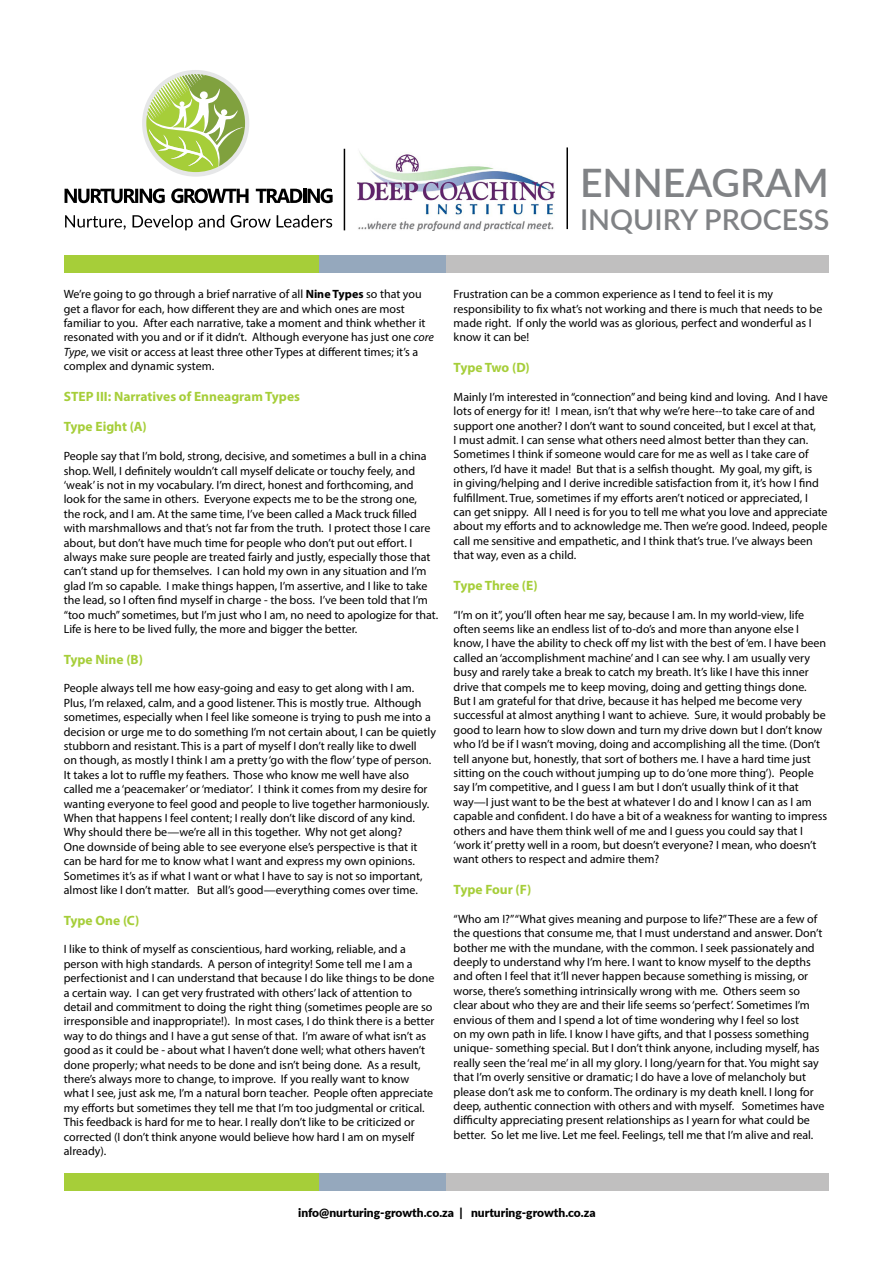
<style>
.page{position:relative;width:893px;height:1263px;background:#fff}
.page>*{position:absolute;margin:0;border:0;box-sizing:border-box;transform-origin:0 0}
.t1{font:600 39.3px "Lato";color:#808285}
.t2{font:600 28.65px "Lato";color:#808285}
.t3{font:700 13.5px "Myriad Pro";color:#a6ce39}
.t4{font:12px/14.4px "Myriad Pro";color:#000}
.t5{font:900 12px "Lato";color:#000}
.s1{font-weight:700}
.s2{font-style:italic}
</style>
<div class="page">
<div style="left:64px;top:1173px;width:255px;height:17px;background:#a6ce39"></div>
<div style="left:319px;top:1173px;width:127px;height:17px;background:#95a8bd"></div>
<div style="left:446px;top:1173px;width:383px;height:17px;background:#c0bfbf"></div>
<div style="left:64px;top:255px;width:255px;height:17px;background:#a6ce39"></div>
<div style="left:319px;top:255px;width:127px;height:17px;background:#95a8bd"></div>
<div style="left:446px;top:255px;width:383px;height:17px;background:#c0bfbf"></div>
<img style="left:357px;top:151px;width:197px;height:79px">
<hr style="left:344px;top:149px;width:1px;height:81px;background:#000">
<hr style="left:566px;top:147px;width:2px;height:82px;background:#000">
<div style="left:142px;top:70px;width:107px;height:107px;background:#e6e7e8;border-radius:50%"></div>
<svg style="left:146px;top:74px;width:99px;height:98px"></svg>
<svg style="left:65px;top:188px;width:100px;height:15px"></svg>
<svg style="left:308px;top:188px;width:25px;height:15px"></svg>
<hr style="left:303px;top:189px;width:3px;height:14px;background:#000">
<svg style="left:256px;top:189px;width:46px;height:14px"></svg>
<svg style="left:171px;top:188px;width:78px;height:15px"></svg>
<svg style="left:65px;top:215px;width:267px;height:15px"></svg>
<h1 class="t1" style="left:580px;top:154px;width:250px">ENNEAGRAM</h1>
<h2 class="t2" style="left:580px;top:199px;width:251px">INQUIRY PROCESS</h2>
<p class="t4" style="left:64px;top:287px;width:372px">We’re going to go through a brief narrative of all <span class="s1">Nine Types</span> so that you get a flavor for each, how different they are and which ones are most familiar to you. After each narrative, take a moment and think whether it resonated with you and or if it didn’t. Although everyone has just one <span class="s2">core Type</span>, we visit or access at least three other Types at different times; it’s a complex and dynamic system.</p>
<p class="t3" style="left:64px;top:387px;width:238px">STEP III: Narratives of Enneagram Types</p>
<p class="t3" style="left:64px;top:418px;width:84px">Type Eight (A)</p>
<p class="t4" style="left:64px;top:449px;width:376px">People say that I’m bold, strong, decisive, and sometimes a bull in a china shop. Well, I definitely wouldn’t call myself delicate or touchy feely, and ‘weak’ is not in my vocabulary. I’m direct, honest and forthcoming, and look for the same in others. Everyone expects me to be the strong one,<br>the rock, and I am. At the same time, I’ve been called a Mack truck filled with marshmallows and that’s not far from the truth. I protect those I care about, but don’t have much time for people who don’t put out effort. I always make sure people are treated fairly and justly, especially those that can’t stand up for themselves. I can hold my own in any situation and I’m glad I’m so capable. I make things happen, I’m assertive, and I like to take the lead, so I often find myself in charge - the boss. I’ve been told that I’m “too much” sometimes, but I’m just who I am, no need to apologize for that.<br>Life is here to be lived fully, the more and bigger the better.</p>
<p class="t3" style="left:64px;top:650px;width:81px">Type Nine (B)</p>
<p class="t4" style="left:64px;top:681px;width:374px">People always tell me how easy-going and easy to get along with I am.<br>Plus, I’m relaxed, calm, and a good listener. This is mostly true. Although sometimes, especially when I feel like someone is trying to push me into a decision or urge me to do something I’m not certain about, I can be quietly stubborn and resistant. This is a part of myself I don’t really like to dwell<br>on though, as mostly I think I am a pretty ‘go with the flow’ type of person.<br>It takes a lot to ruffle my feathers. Those who know me well have also called me a ‘peacemaker’ or ‘mediator’. I think it comes from my desire for wanting everyone to feel good and people to live together harmoniously.<br>When that happens I feel content; I really don’t like discord of any kind.<br>Why should there be—we’re all in this together. Why not get along?<br>One downside of being able to see everyone else’s perspective is that it can be hard for me to know what I want and express my own opinions.<br>Sometimes it’s as if what I want or what I have to say is not so important, almost like I don’t matter. But all’s good—everything comes over time.</p>
<p class="t3" style="left:64px;top:911px;width:77px">Type One (C)</p>
<p class="t4" style="left:64px;top:942px;width:372px">I like to think of myself as conscientious, hard working, reliable, and a person with high standards. A person of integrity! Some tell me I am a perfectionist and I can understand that because I do like things to be done a certain way. I can get very frustrated with others’ lack of attention to detail and commitment to doing the right thing (sometimes people are so irresponsible and inappropriate!). In most cases, I do think there is a better way to do things and I have a gut sense of that. I’m aware of what isn’t as good as it could be - about what I haven’t done well; what others haven’t done properly; what needs to be done and isn’t being done. As a result, there’s always more to change, to improve. If you really want to know what I see, just ask me, I’m a natural born teacher. People often appreciate my efforts but sometimes they tell me that I’m too judgmental or critical.<br>This feedback is hard for me to hear. I really don’t like to be criticized or corrected (I don’t think anyone would believe how hard I am on myself already).</p>
<p class="t4" style="left:454px;top:287px;width:370px">Frustration can be a common experience as I tend to feel it is my responsibility to fix what’s not working and there is much that needs to be made right. If only the world was as glorious, perfect and wonderful as I know it can be!</p>
<p class="t3" style="left:454px;top:359px;width:78px">Type Two (D)</p>
<p class="t4" style="left:454px;top:389px;width:376px">Mainly I’m interested in “connection” and being kind and loving. And I have lots of energy for it! I mean, isn’t that why we’re here--to take care of and support one another? I don’t want to sound conceited, but I excel at that,<br>I must admit. I can sense what others need almost better than they can.<br>Sometimes I think if someone would care for me as well as I take care of others, I’d have it made! But that is a selfish thought. My goal, my gift, is<br>in giving/helping and I derive incredible satisfaction from it, it’s how I find fulfillment. True, sometimes if my efforts aren’t noticed or appreciated, I can get snippy. All I need is for you to tell me what you love and appreciate about my efforts and to acknowledge me. Then we’re good. Indeed, people call me sensitive and empathetic, and I think that’s true. I’ve always been that way, even as a child.</p>
<p class="t3" style="left:454px;top:576px;width:86px">Type Three (E)</p>
<p class="t4" style="left:454px;top:607px;width:375px">“I’m on it”, you’ll often hear me say, because I am. In my world-view, life often seems like an endless list of to-do’s and more than anyone else I know, I have the ability to check off my list with the best of ‘em. I have been called an ‘accomplishment machine’ and I can see why. I am usually very busy and rarely take a break to catch my breath. It’s like I have this inner drive that compels me to keep moving, doing and getting things done.<br>But I am grateful for that drive, because it has helped me become very successful at almost anything I want to achieve. Sure, it would probably be good to learn how to slow down and turn my drive down but I don’t know who I’d be if I wasn’t moving, doing and accomplishing all the time. (Don’t tell anyone but, honestly, that sort of bothers me. I have a hard time just sitting on the couch without jumping up to do ‘one more thing’). People say I’m competitive, and I guess I am but I don’t usually think of it that way—I just want to be the best at whatever I do and I know I can as I am capable and confident. I do have a bit of a weakness for wanting to impress others and have them think well of me and I guess you could say that I ‘work it’ pretty well in a room, but doesn’t everyone? I mean, who doesn’t want others to respect and admire them?</p>
<p class="t3" style="left:454px;top:881px;width:79px">Type Four (F)</p>
<p class="t4" style="left:454px;top:911px;width:372px">“Who am I?” “What gives meaning and purpose to life?” These are a few of the questions that consume me, that I must understand and answer. Don’t bother me with the mundane, with the common. I seek passionately and deeply to understand why I’m here. I want to know myself to the depths and often I feel that it’ll never happen because something is missing, or worse, there’s something intrinsically wrong with me. Others seem so clear about who they are and their life seems so ‘perfect’. Sometimes I’m envious of them and I spend a lot of time wondering why I feel so lost<br>on my own path in life. I know I have gifts, and that I possess something unique- something special. But I don’t think anyone, including myself, has really seen the ‘real me’ in all my glory. I long/yearn for that. You might say that I’m overly sensitive or dramatic; I do have a love of melancholy but please don’t ask me to conform. The ordinary is my death knell. I long for deep, authentic connection with others and with myself. Sometimes have difficulty appreciating present relationships as I yearn for what could be better. So let me live. Let me feel. Feelings, tell me that I’m alive and real.</p>
<p class="t5" style="left:298px;top:1204px;width:299px">info@nurturing-growth.co.za | nurturing-growth.co.za</p>
</div>
